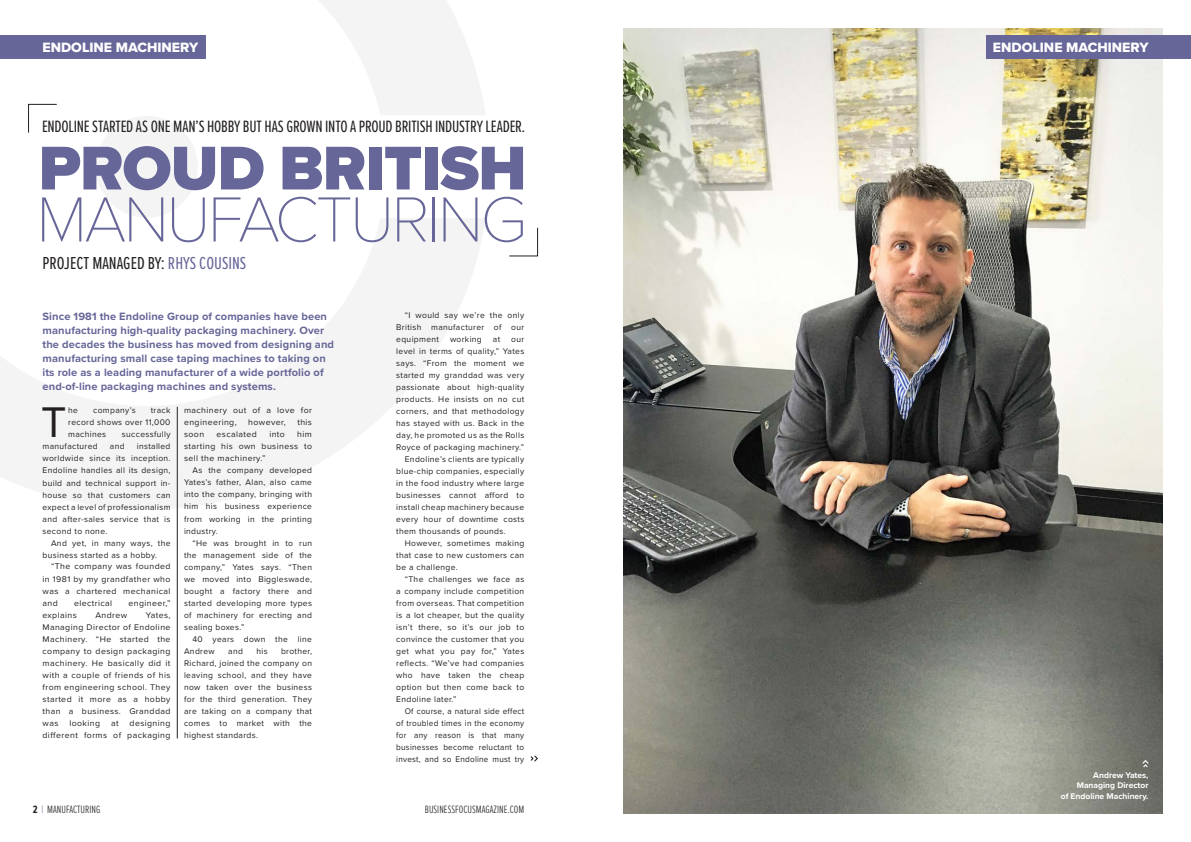
<style>
.page{position:relative;width:1191px;height:842px;background:#fff}
.page>*{position:absolute;margin:0;border:0;box-sizing:border-box;transform-origin:0 0}
.t1{font:100 66px "Proxima Nova T";letter-spacing:-.045em;color:#669}
.t2{font:900 64px "Proxima Nova";letter-spacing:-.015em;color:#669}
.t3{font:44.5px "Proxima Nova";color:#231f20}
.t4{font:18px "Proxima Nova Ex Cn";color:#231f20}
.t5{font:17px "Proxima Nova Ex Cn";letter-spacing:-.015em;color:#231f20}
.t6{font:14px "Proxima Nova Extrabld";color:#fff}
.t7{font:700 11px/14px "Proxima Nova";letter-spacing:.01em;color:#669}
.t8{font:300 11px "Proxima Nova Ex Cn";color:#231f20}
.t9{font:8.5px/12px "Proxima Nova";letter-spacing:.04em;color:#231f20;text-align:justify}
.t10{font:8.5px/12px "Proxima Nova";letter-spacing:.04em;color:#231f20;text-align:justify;scale:.96 1}
.t11{font:700 8.5px "Proxima Nova";color:#fff}
.s1{color:#669}
.s2{font-weight:700}
</style>
<div class="page">
<svg style="left:28px;top:0;width:457px;height:115px"></svg>
<svg style="left:0;top:219px;width:485px;height:291px"></svg>
<div style="left:96px;top:116px;width:102px;height:102px;background:#f4f4f4;border-radius:50%"></div>
<img style="left:624px;top:28px;width:538px;height:785px">
<div style="left:0;top:35px;width:206px;height:24px;background:#669"></div>
<div style="left:986px;top:35px;width:205px;height:24px;background:#669"></div>
<svg style="left:28px;top:104px;width:29px;height:29px"></svg>
<svg style="left:509px;top:228px;width:29px;height:29px"></svg>
<hr style="left:177px;top:407px;width:1px;height:331px;background:#231f20">
<svg style="left:531px;top:755px;width:7px;height:6px"></svg>
<svg style="left:1142px;top:760px;width:6px;height:7px"></svg>
<p class="t6" style="left:43px;top:37px;width:157px">ENDOLINE MACHINERY</p>
<p class="t6" style="left:993px;top:37px;width:157px">ENDOLINE MACHINERY</p>
<p class="t5" style="left:42px;top:114px;width:485px">ENDOLINE STARTED AS ONE MAN’S HOBBY BUT HAS GROWN INTO A PROUD BRITISH INDUSTRY LEADER.</p>
<p class="t2" style="left:39px;top:120px;width:489px">PROUD BRITISH</p>
<p class="t1" style="left:36px;top:170px;width:492px">MANUFACTURING</p>
<p class="t4" style="left:43px;top:250px;width:205px">PROJECT MANAGED BY: <span class="s1">RHYS COUSINS</span></p>
<p class="t7" style="left:43px;top:309px;width:293px">Since 1981 the Endoline Group of companies have been manufacturing high-quality packaging machinery. Over the decades the business has moved from designing and manufacturing small case taping machines to taking on its role as a leading manufacturer of a wide portfolio of end-of-line packaging machines and systems.</p>
<p class="t3" style="left:41px;top:389px;width:27px">T</p>
<p class="t9" style="left:68px;top:404px;width:11px">he</p>
<p class="t9" style="left:93px;top:404px;width:44px">company’s</p>
<p class="t9" style="left:184px;top:404px;width:129px">machinery out of a love for engineering,</p>
<p class="t9" style="left:68px;top:404px;width:104px;text-indent:83px">track record shows over 11,000 machines</p>
<p class="t9" style="left:248px;top:416px;width:39px">however,</p>
<p class="t9" style="left:297px;top:416px;width:16px">this</p>
<p class="t9" style="left:122px;top:428px;width:50px">successfully</p>
<p class="t9" style="left:184px;top:428px;width:129px;text-indent:113px">him starting his own business to sell the machinery.”</p>
<p class="t9" style="left:184px;top:464px;width:129px;text-indent:8px">As the company developed Yates’s father, Alan, also came into the company, bringing with him his business experience from working in the printing industry.</p>
<p class="t9" style="left:184px;top:536px;width:129px;text-indent:8px">“He was brought in to run the management side of the company,” Yates says. “Then we moved into Biggleswade, bought a factory there and started developing more types of machinery for erecting and sealing boxes.”</p>
<p class="t9" style="left:184px;top:632px;width:129px;text-indent:8px">40 years down the line<br>Andrew</p>
<p class="t9" style="left:184px;top:428px;width:22px">soon</p>
<p class="t9" style="left:216px;top:428px;width:42px">escalated</p>
<p class="t9" style="left:269px;top:428px;width:17px">into</p>
<p class="t9" style="left:43px;top:440px;width:57px">manufactured</p>
<p class="t9" style="left:110px;top:440px;width:16px">and</p>
<p class="t9" style="left:43px;top:440px;width:129px;text-indent:94px">installed worldwide since its inception.<br>Endoline handles all its design, build and technical support in&shy;house so that customers can expect a level of professionalism and after-sales service that is second to none.</p>
<p class="t9" style="left:43px;top:536px;width:129px;text-indent:8px">And yet, in many ways, the business started as a hobby.</p>
<p class="t9" style="left:43px;top:560px;width:129px;text-indent:9px">“The company was founded in 1981 by my grandfather who was a chartered mechanical and</p>
<p class="t9" style="left:74px;top:596px;width:40px">electrical</p>
<p class="t9" style="left:128px;top:596px;width:44px">engineer,”</p>
<p class="t9" style="left:43px;top:608px;width:36px">explains</p>
<p class="t9" style="left:95px;top:608px;width:33px">Andrew</p>
<p class="t9" style="left:43px;top:608px;width:129px;text-indent:103px">Yates, Managing Director of Endoline Machinery. “He started the company to design packaging machinery. He basically did it with a couple of friends of his from engineering school. They started it more as a hobby than a business. Granddad was</p>
<p class="t9" style="left:184px;top:644px;width:129px;text-indent:97px">brother, Richard, joined the company on leaving school, and they have now taken over the business for the third generation. They are taking on a company that comes to market with the highest standards.</p>
<p class="t9" style="left:228px;top:644px;width:16px">and</p>
<p class="t9" style="left:256px;top:644px;width:13px">his</p>
<p class="t9" style="left:43px;top:716px;width:129px;text-align:right">designing<br>different forms of packaging</p>
<p class="t9" style="left:69px;top:716px;width:32px">looking</p>
<p class="t9" style="left:111px;top:716px;width:9px">at</p>
<p class="t9" style="left:396px;top:308px;width:129px;text-indent:8px">“I would say we’re the only British manufacturer of our equipment</p>
<p class="t9" style="left:450px;top:332px;width:33px">working</p>
<p class="t9" style="left:493px;top:332px;width:9px">at</p>
<p class="t9" style="left:396px;top:332px;width:129px;text-indent:115px">our level in terms of quality,” Yates says. “From the moment we started my granddad was very passionate about high-quality products. He insists on no cut corners, and that methodology has stayed with us. Back in the day, he promoted us as the Rolls Royce of packaging machinery.”</p>
<p class="t9" style="left:396px;top:452px;width:129px;text-indent:8px">Endoline’s clients are typically blue-chip companies, especially in the food industry where large businesses cannot afford to install cheap machinery because every hour of downtime costs them thousands of pounds.</p>
<p class="t9" style="left:396px;top:536px;width:129px;text-indent:8px">However, sometimes making that case to new customers can be a challenge.</p>
<p class="t9" style="left:396px;top:572px;width:129px;text-indent:8px">“The challenges we face as a company include competition from overseas. That competition is a lot cheaper, but the quality isn’t there, so it’s our job to convince the customer that you get what you pay for,” Yates reflects. “We’ve had companies who have taken the cheap option but then come back to Endoline later.”</p>
<p class="t10" style="left:396px;top:704px;width:135px;text-indent:9px">Of course, a natural side effect of troubled times in the economy for any reason is that many businesses become reluctant to invest, and so Endoline must try</p>
<p class="t8" style="left:33px;top:801px;width:69px"><span class="s2">2</span> <span class="s1">|</span> MANUFACTURING</p>
<p class="t8" style="left:425px;top:801px;width:101px">BUSINESSFOCUSMAGAZINE.COM</p>
<p class="t11" style="left:1093px;top:769px;width:57px">Andrew Yates,</p>
<p class="t11" style="left:1076px;top:779px;width:73px">Managing Director</p>
<p class="t11" style="left:1060px;top:789px;width:89px">of Endoline Machinery.</p>
</div>
